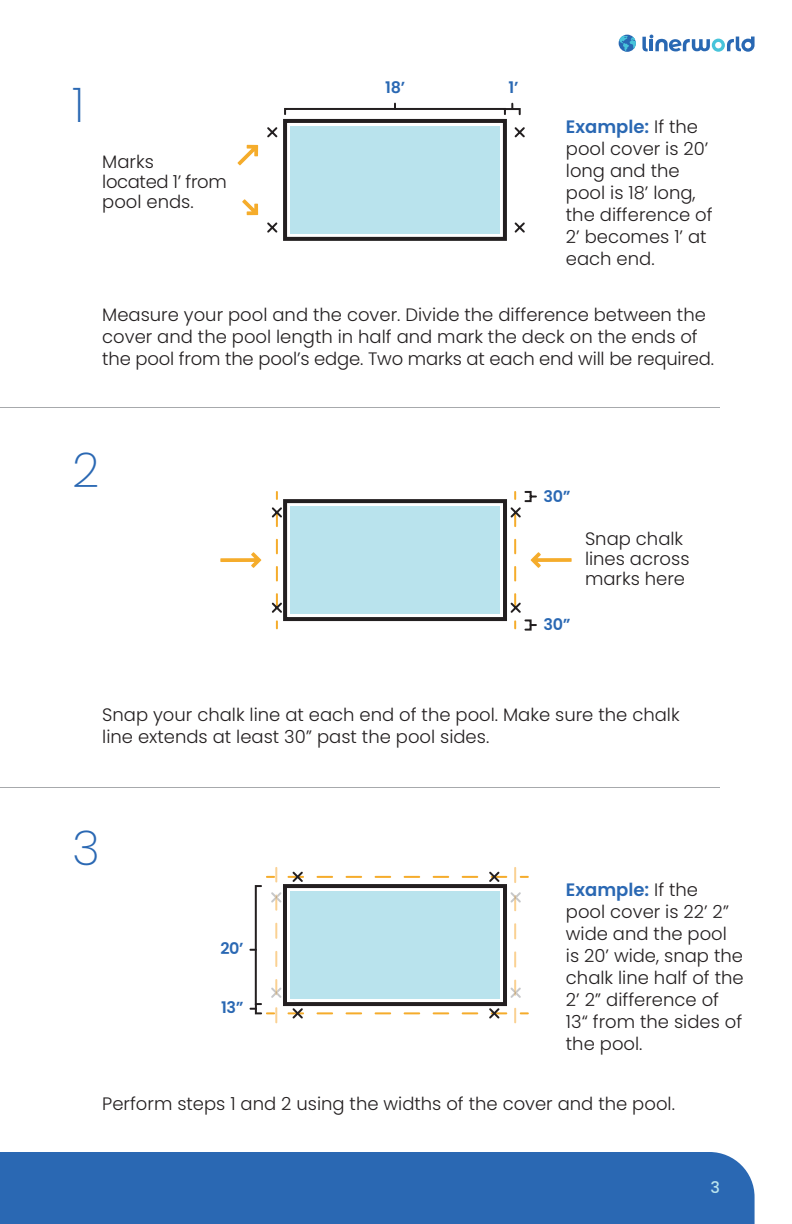
<style>
.page{position:relative;width:792px;height:1224px;background:#fff}
.page>*{position:absolute;margin:0;border:0;box-sizing:border-box;transform-origin:0 0}
.t1{font:200 48px "Poppins";color:#2a68b3}
.t2{font:300 18px/22px "Poppins";color:#231f20}
.t3{font:600 16px "Poppins";letter-spacing:-.02em;color:#2a68b3}
.t4{font:500 16px "Poppins";color:#b9e3ed}
.s1{font-weight:600;color:#2a68b3}
</style>
<div class="page">
<div style="left:0;top:1152px;width:755px;height:72px;background:#2a68b3"></div>
<svg style="left:642px;top:35px;width:113px;height:17px"></svg>
<svg style="left:619px;top:36px;width:17px;height:15px"></svg>
<hr style="left:0;top:407px;width:720px;height:1px;background:#a7a9ac">
<hr style="left:0;top:787px;width:720px;height:1px;background:#a7a9ac">
<svg style="left:242px;top:199px;width:16px;height:16px"></svg>
<svg style="left:238px;top:145px;width:20px;height:20px"></svg>
<div style="left:283px;top:119px;width:224px;height:122px;border:4px solid #231f20"></div>
<svg style="left:267px;top:125px;width:258px;height:109px"></svg>
<div style="left:290px;top:126px;width:210px;height:108px;background:#b9e3ed"></div>
<svg style="left:284px;top:102px;width:237px;height:14px"></svg>
<div style="left:524px;top:491px;width:8px;height:11px;border:2px solid #231f20"></div>
<div style="left:524px;top:619px;width:8px;height:12px;border:2px solid #231f20"></div>
<svg style="left:514px;top:492px;width:2px;height:7px"></svg>
<svg style="left:514px;top:621px;width:2px;height:7px"></svg>
<svg style="left:276px;top:621px;width:2px;height:7px"></svg>
<svg style="left:276px;top:492px;width:2px;height:7px"></svg>
<div style="left:283px;top:499px;width:224px;height:122px;border:4px solid #231f20"></div>
<svg style="left:271px;top:506px;width:250px;height:109px"></svg>
<div style="left:290px;top:506px;width:210px;height:108px;background:#b9e3ed"></div>
<svg style="left:531px;top:552px;width:41px;height:16px"></svg>
<svg style="left:220px;top:552px;width:41px;height:16px"></svg>
<svg style="left:249px;top:867px;width:280px;height:156px"></svg>
<p class="t1" style="left:72px;top:78px;width:14px">1</p>
<p class="t2" style="left:102px;top:152px;width:126px;line-height:20px">Marks<br>located 1’ from pool ends.</p>
<p class="t3" style="left:385px;top:78px;width:21px">18’</p>
<p class="t3" style="left:509px;top:78px;width:11px">1’</p>
<p class="t2" style="left:566px;top:115px;width:148px"><span class="s1">Example:</span> If the pool cover is 20’ long and the pool is 18’ long, the difference of<br>2’ becomes 1’ at each end.</p>
<p class="t2" style="left:102px;top:304px;width:613px">Measure your pool and the cover. Divide the difference between the cover and the pool length in half and mark the deck on the ends of the pool from the pool’s edge. Two marks at each end will be required.</p>
<p class="t1" style="left:72px;top:442px;width:29px">2</p>
<p class="t3" style="left:543px;top:487px;width:29px">30”</p>
<p class="t3" style="left:543px;top:615px;width:29px">30”</p>
<p class="t2" style="left:585px;top:529px;width:106px;line-height:20px">Snap chalk lines across marks here</p>
<p class="t2" style="left:102px;top:704px;width:579px">Snap your chalk line at each end of the pool. Make sure the chalk line extends at least 30” past the pool sides.</p>
<p class="t1" style="left:72px;top:820px;width:29px">3</p>
<p class="t3" style="left:220px;top:939px;width:25px">20’</p>
<p class="t3" style="left:221px;top:998px;width:24px">13”</p>
<p class="t2" style="left:566px;top:879px;width:179px"><span class="s1">Example:</span> If the<br>pool cover is 22’ 2” wide and the pool is 20’ wide, snap the chalk line half of the<br>2’ 2” difference of<br>13“ from the sides of the pool.</p>
<p class="t2" style="left:102px;top:1093px;width:574px">Perform steps 1 and 2 using the widths of the cover and the pool.</p>
<p class="t4" style="left:710px;top:1178px;width:11px">3</p>
</div>
